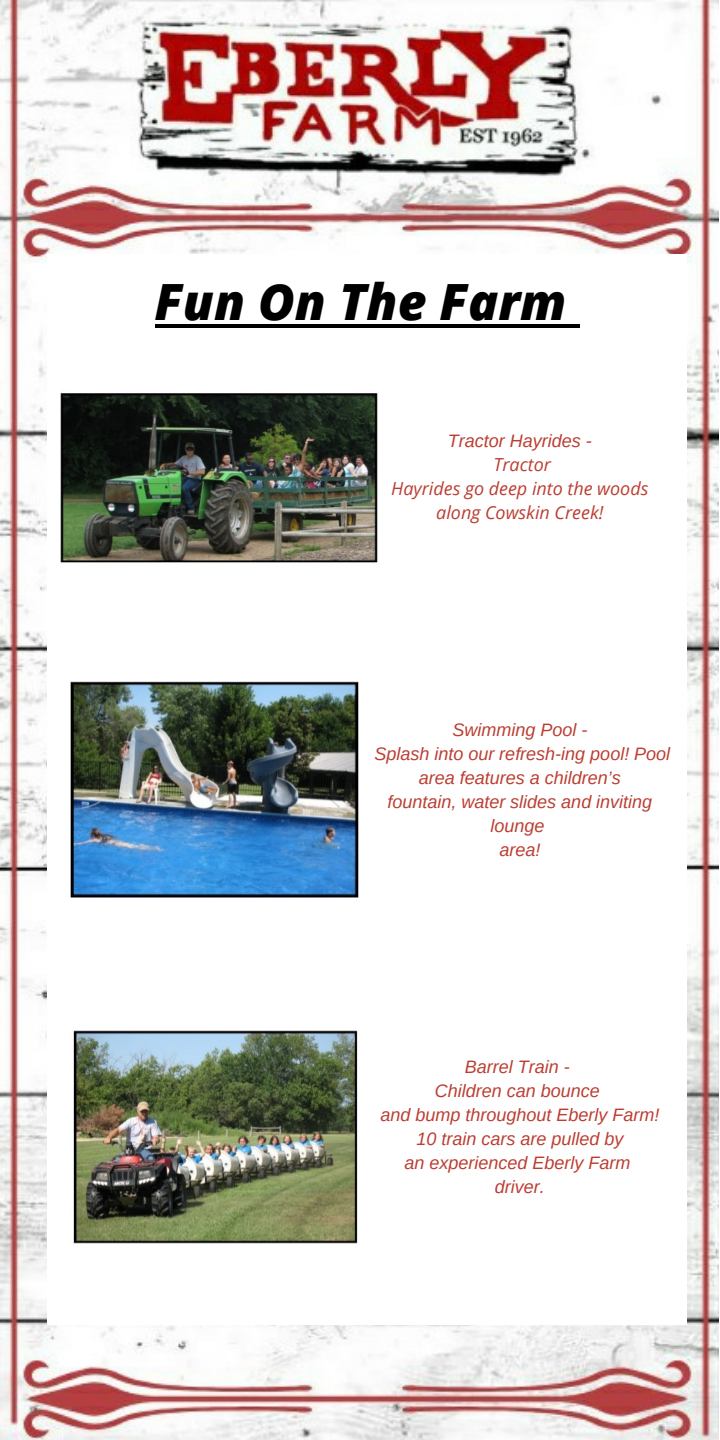
<style>
.page{position:relative;width:720px;height:1440px;background:#fff}
.page>*{position:absolute;margin:0;border:0;box-sizing:border-box;transform-origin:0 0}
.t1{font:italic 800 50px "Open Sans";color:#000}
.t2{font:italic 18px/24px "Arimo";color:#bb3e32;text-align:center}
.t3{font:italic 18px/24px "Open Sans";color:#bb3e32;text-align:center}
</style>
<div class="page">
<img style="left:0;top:0;width:718px;height:1440px">
<div style="left:47px;top:254px;width:640px;height:1071px;background:#fff"></div>
<img style="left:73px;top:1030px;width:285px;height:214px">
<img style="left:70px;top:682px;width:288px;height:216px">
<img style="left:61px;top:393px;width:317px;height:170px">
<hr style="left:155px;top:324px;width:412px;height:4px;background:#000">
<hr style="left:567px;top:324px;width:13px;height:4px;background:#000">
<h1 class="t1" style="left:155px;top:267px;width:413px">Fun On The Farm</h1>
<p class="t2" style="left:448px;top:429px;width:145px">Tractor Hayrides -</p>
<p class="t3" style="left:391px;top:452px;width:259px">Tractor<br>Hayrides go deep into the woods along Cowskin Creek!</p>
<p class="t2" style="left:374px;top:718px;width:297px">Swimming Pool -<br>Splash into our refresh-ing pool! Pool area features a children’s<br>fountain, water slides and inviting lounge<br>area!</p>
<p class="t2" style="left:380px;top:1055px;width:280px">Barrel Train -<br>Children can bounce<br>and bump throughout Eberly Farm!<br>10 train cars are pulled by<br>an experienced Eberly Farm driver.</p>
</div>
